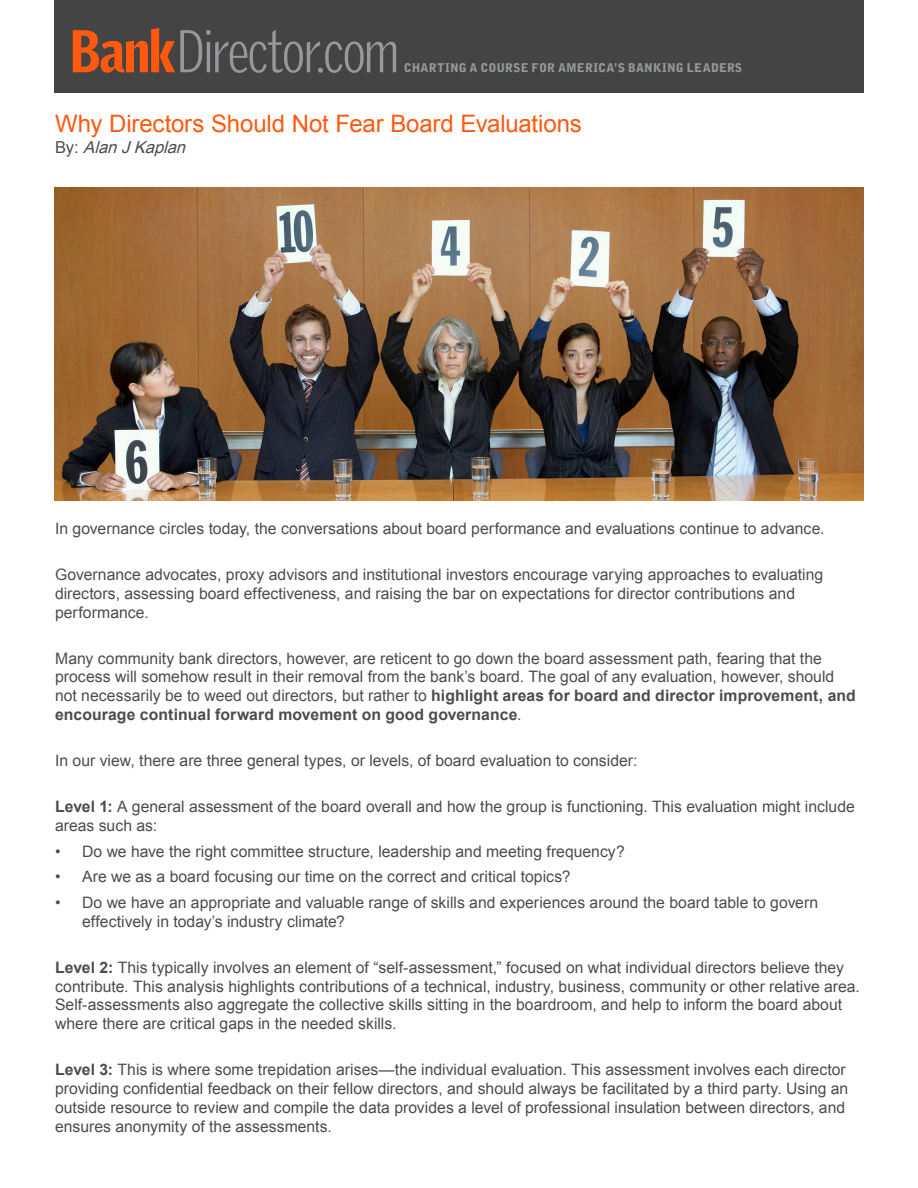
<style>
.page{position:relative;width:918px;height:1188px;background:#fff}
.page>*{position:absolute;margin:0;border:0;box-sizing:border-box;transform-origin:0 0}
.t1{font:300 58.5px "Griffith Gothic Cond";letter-spacing:-.025em;color:#95999b}
.No_Space_After{font:24px "Arial";letter-spacing:-.005em;color:#ff590f}
.t2{font:italic 16.5px "Arial";color:#4b4c4d}
.t3{font:15.75px/18.9px "Arial";color:#4b4c4d}
.t4{font:900 12px "Bell Gothic Std";letter-spacing:.015em;color:#95999b}
.s1{font-weight:900;color:#ff590f}
.s2{font-style:normal}
.s3{font-weight:700}
</style>
<div class="page">
<div style="left:54px;top:0;width:810px;height:93px;background:#444"></div>
<img style="left:54px;top:188px;width:810px;height:312px">
<h1 class="t1" style="left:70px;top:20px;width:330px"><span class="s1">Bank</span>Director.com</h1>
<p class="t4" style="left:404px;top:61px;width:340px">CHARTING A COURSE FOR AMERICA’S BANKING LEADERS</p>
<p class="No_Space_After" style="left:55px;top:108px;width:528px">Why Directors Should Not Fear Board Evaluations</p>
<p class="t2" style="left:55px;top:137px;width:137px"><span class="s2">B y :</span> AlanJKaplan</p>
<p class="t3" style="left:55px;top:519px;width:771px">In governance circles today, the conversations about board performance and evaluations continue to advance.</p>
<p class="t3" style="left:55px;top:565px;width:770px">Governance advocates, proxy advisors and institutional investors encourage varying approaches to evaluating directors, assessing board effectiveness, and raising the bar on expectations for director contributions and performance.</p>
<p class="t3" style="left:55px;top:649px;width:802px">Many community bank directors, however, are reticent to go down the board assessment path, fearing that the process will somehow result in their removal from the bank’s board. The goal of any evaluation, however, should not necessarily be to weed out directors, but rather to <span class="s3">highlight areas for board and director improvement, and encourage continual forward movement on good governance</span>.</p>
<p class="t3" style="left:55px;top:751px;width:584px">In our view, there are three general types, or levels, of board evaluation to consider:</p>
<p class="t3" style="left:55px;top:797px;width:801px"><span class="s3">Level 1:</span> A general assessment of the board overall and how the group is functioning. This evaluation might include areas such as:</p>
<p class="t3" style="left:55px;top:842px;width:571px">• Do we have the right committee structure, leadership and meeting frequency?</p>
<p class="t3" style="left:55px;top:867px;width:517px">• Are we as a board focusing our time on the correct and critical topics?</p>
<p class="t3" style="left:82px;top:893px;width:738px;text-indent:-27px">• Do we have an appropriate and valuable range of skills and experiences around the board table to govern effectively in today’s industry climate?</p>
<p class="t3" style="left:55px;top:958px;width:806px"><span class="s3">Level 2:</span> This typically involves an element of “self-assessment,” focused on what individual directors believe they contribute. This analysis highlights contributions of a technical, industry, business, community or other relative area.<br>Self-assessments also aggregate the collective skills sitting in the boardroom, and help to inform the board about where there are critical gaps in the needed skills.</p>
<p class="t3" style="left:55px;top:1060px;width:795px"><span class="s3">Level 3:</span> This is where some trepidation arises—the individual evaluation. This assessment involves each director providing confidential feedback on their fellow directors, and should always be facilitated by a third party. Using an outside resource to review and compile the data provides a level of professional insulation between directors, and ensures anonymity of the assessments.</p>
</div>
